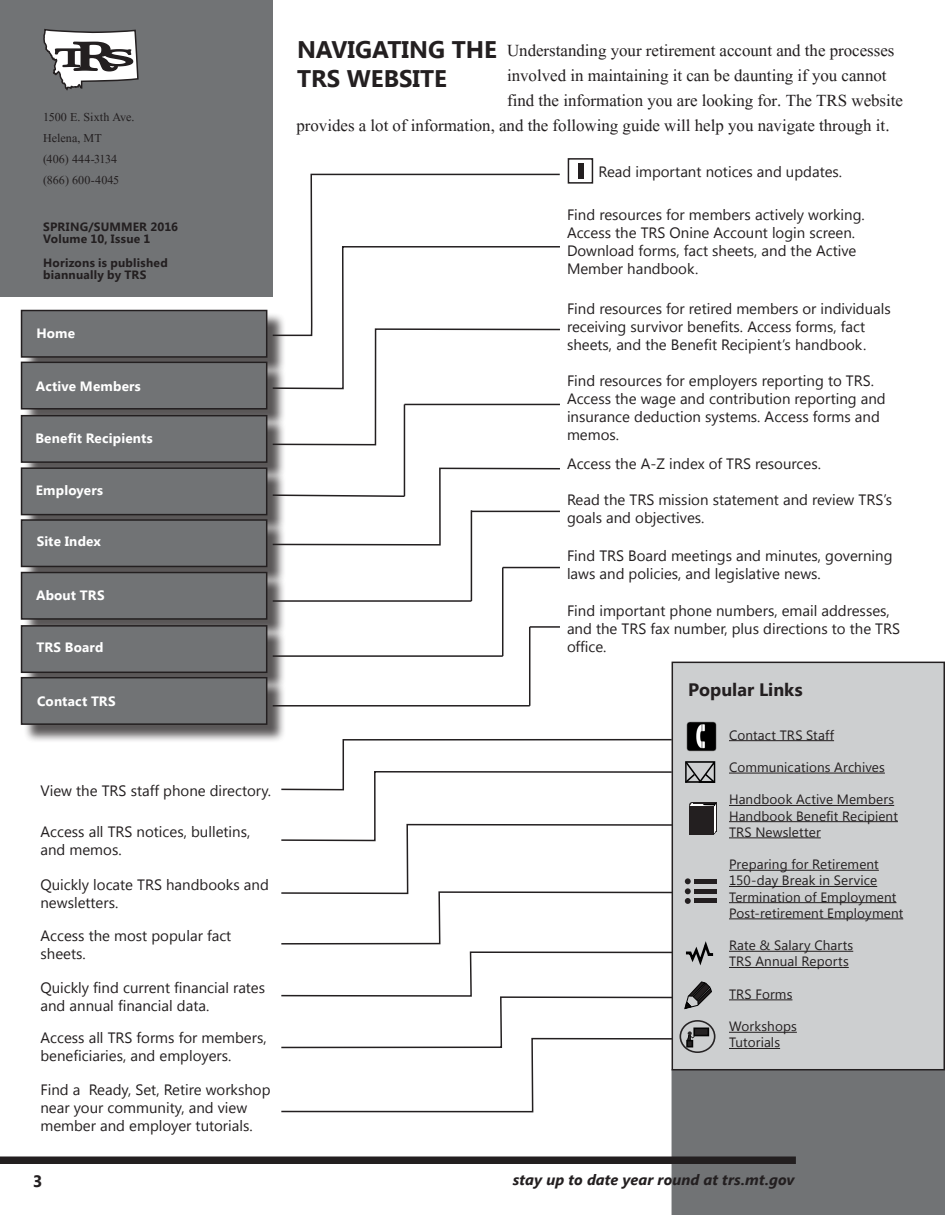
<style>
.page{position:relative;width:945px;height:1215px;background:#fff}
.page>*{position:absolute;margin:0;border:0;box-sizing:border-box;transform-origin:0 0}
.t1{font:700 24px/28.8px "Segoe UI";color:#231f20}
.t2{font:21px "Aparajita";color:#231f20}
.t3{font:700 18px "Segoe UI";color:#231f20}
.t4{font:700 16.5px "Segoe UI";color:#231f20}
.t5{font:15px/18px "Segoe UI";color:#231f20}
.t6{font:15px/21px "Aparajita";letter-spacing:.005em;color:#231f20}
.t7{font:italic 700 15px "Segoe UI";letter-spacing:.005em;color:#231f20}
.t8{font:13.5px/16.2px "Segoe UI";letter-spacing:.01em;color:#231f20}
.t9{font:700 13.5px "Segoe UI";letter-spacing:.015em;color:#fff}
.t10{font:700 12px/12px "Segoe UI";letter-spacing:.015em;color:#231f20}
</style>
<div class="page">
<div style="left:672px;top:1070px;width:272px;height:144px;background:#717375"></div>
<div style="left:672px;top:1069px;width:273px;height:146px;border:2px solid #717375"></div>
<div style="left:0;top:0;width:273px;height:296px;background:#717375"></div>
<svg style="left:43px;top:29px;width:96px;height:62px"></svg>
<div style="left:0;top:1156px;width:796px;height:8px;background:#231f20"></div>
<svg style="left:310px;top:173px;width:250px;height:72px"></svg>
<div style="left:23px;top:312px;width:263px;height:64px;background:#231f20;opacity:.75"></div>
<div style="left:22px;top:310px;width:245px;height:47px;background:#717375"></div>
<div style="left:21px;top:310px;width:246px;height:48px;border:2px solid #231f20"></div>
<div style="left:23px;top:364px;width:263px;height:64px;background:#231f20;opacity:.75"></div>
<div style="left:22px;top:362px;width:245px;height:47px;background:#717375"></div>
<div style="left:21px;top:362px;width:246px;height:48px;border:2px solid #231f20"></div>
<div style="left:23px;top:417px;width:263px;height:64px;background:#231f20;opacity:.75"></div>
<div style="left:22px;top:416px;width:245px;height:46px;background:#717375"></div>
<div style="left:21px;top:415px;width:246px;height:48px;border:2px solid #231f20"></div>
<div style="left:23px;top:470px;width:263px;height:64px;background:#231f20;opacity:.75"></div>
<div style="left:22px;top:468px;width:245px;height:47px;background:#717375"></div>
<div style="left:21px;top:467px;width:246px;height:48px;border:2px solid #231f20"></div>
<div style="left:23px;top:522px;width:263px;height:64px;background:#231f20;opacity:.75"></div>
<div style="left:22px;top:520px;width:245px;height:46px;background:#717375"></div>
<div style="left:21px;top:519px;width:246px;height:48px;border:2px solid #231f20"></div>
<div style="left:23px;top:574px;width:263px;height:64px;background:#231f20;opacity:.75"></div>
<div style="left:22px;top:573px;width:245px;height:46px;background:#717375"></div>
<div style="left:21px;top:572px;width:246px;height:48px;border:2px solid #231f20"></div>
<div style="left:23px;top:627px;width:263px;height:65px;background:#231f20;opacity:.75"></div>
<div style="left:22px;top:626px;width:245px;height:46px;background:#717375"></div>
<div style="left:21px;top:625px;width:246px;height:48px;border:2px solid #231f20"></div>
<div style="left:23px;top:679px;width:263px;height:64px;background:#231f20;opacity:.75"></div>
<div style="left:22px;top:678px;width:245px;height:46px;background:#717375"></div>
<div style="left:21px;top:677px;width:246px;height:48px;border:2px solid #231f20"></div>
<svg style="left:271px;top:245px;width:289px;height:201px"></svg>
<div style="left:672px;top:662px;width:272px;height:408px;background:#cdcfd0"></div>
<div style="left:672px;top:662px;width:273px;height:408px;border:2px solid #231f20"></div>
<hr style="left:729px;top:740px;width:105px;height:1px;background:#231f20">
<hr style="left:729px;top:773px;width:156px;height:1px;background:#231f20">
<hr style="left:729px;top:805px;width:165px;height:1px;background:#231f20">
<hr style="left:729px;top:821px;width:169px;height:1px;background:#231f20">
<hr style="left:729px;top:837px;width:92px;height:1px;background:#231f20">
<hr style="left:729px;top:870px;width:150px;height:1px;background:#231f20">
<hr style="left:729px;top:886px;width:148px;height:1px;background:#231f20">
<hr style="left:729px;top:902px;width:167px;height:1px;background:#231f20">
<hr style="left:729px;top:918px;width:174px;height:1px;background:#231f20">
<hr style="left:729px;top:951px;width:124px;height:1px;background:#231f20">
<hr style="left:729px;top:967px;width:120px;height:1px;background:#231f20">
<hr style="left:729px;top:999px;width:63px;height:1px;background:#231f20">
<hr style="left:729px;top:1032px;width:68px;height:1px;background:#231f20">
<hr style="left:729px;top:1048px;width:51px;height:1px;background:#231f20">
<hr style="left:715px;top:802px;width:2px;height:29px;background:#231f20">
<div style="left:689px;top:806px;width:25px;height:29px;background:#231f20"></div>
<div style="left:689px;top:802px;width:23px;height:6px;background:#231f20;border-radius:3px"></div>
<hr style="left:714px;top:805px;width:2px;height:26px;background:#fff">
<svg style="left:690px;top:802px;width:26px;height:4px"></svg>
<hr style="left:694px;top:879px;width:22px;height:4px;background:#231f20">
<hr style="left:694px;top:889px;width:22px;height:4px;background:#231f20">
<hr style="left:694px;top:899px;width:22px;height:4px;background:#231f20">
<svg style="left:685px;top:878px;width:6px;height:26px"></svg>
<svg style="left:684px;top:981px;width:28px;height:28px"></svg>
<svg style="left:686px;top:941px;width:28px;height:25px"></svg>
<svg style="left:685px;top:761px;width:31px;height:22px"></svg>
<img style="left:686px;top:722px;width:30px;height:30px">
<svg style="left:280px;top:738px;width:394px;height:207px"></svg>
<svg style="left:281px;top:951px;width:393px;height:162px"></svg>
<svg style="left:680px;top:1020px;width:36px;height:33px"></svg>
<hr style="left:273px;top:600px;width:198px;height:2px;background:#231f20">
<hr style="left:471px;top:510px;width:1px;height:91px;background:#231f20">
<hr style="left:273px;top:655px;width:230px;height:2px;background:#231f20">
<hr style="left:502px;top:568px;width:1px;height:88px;background:#231f20">
<hr style="left:503px;top:567px;width:57px;height:1px;background:#231f20">
<hr style="left:273px;top:705px;width:257px;height:2px;background:#231f20">
<hr style="left:529px;top:627px;width:1px;height:79px;background:#231f20">
<hr style="left:530px;top:626px;width:30px;height:2px;background:#231f20">
<svg style="left:271px;top:467px;width:289px;height:79px"></svg>
<hr style="left:404px;top:404px;width:1px;height:92px;background:#231f20">
<hr style="left:404px;top:404px;width:156px;height:1px;background:#231f20">
<div style="left:568px;top:158px;width:25px;height:26px;border:2px solid #231f20"></div>
<div style="left:578px;top:168px;width:6px;height:11px;background:#231f20"></div>
<svg style="left:578px;top:163px;width:6px;height:3px"></svg>
<p class="t6" style="left:43px;top:108px;width:93px">1500 E. Sixth Ave.<br>Helena, MT<br>(406) 444-3134 (866) 600-4045</p>
<p class="t10" style="left:43px;top:220px;width:136px">SPRING/SUMMER 2016<br>Volume 10, Issue 1</p>
<p class="t10" style="left:43px;top:256px;width:126px">Horizons is published biannually by TRS</p>
<p class="t9" style="left:36px;top:323px;width:40px">Home</p>
<p class="t9" style="left:36px;top:376px;width:107px">Active Members</p>
<p class="t9" style="left:35px;top:428px;width:119px">Benefit Recipients</p>
<p class="t9" style="left:36px;top:481px;width:69px">Employers</p>
<p class="t9" style="left:37px;top:532px;width:66px">Site Index</p>
<p class="t9" style="left:36px;top:586px;width:70px">About TRS</p>
<p class="t9" style="left:36px;top:638px;width:69px">TRS Board</p>
<p class="t9" style="left:37px;top:691px;width:80px">Contact TRS</p>
<p class="t5" style="left:40px;top:781px;width:232px">View the TRS staff phone directory.</p>
<p class="t5" style="left:40px;top:822px;width:211px">Access all TRS notices, bulletins, and memos.</p>
<p class="t5" style="left:40px;top:875px;width:230px">Quickly locate TRS handbooks and newsletters.</p>
<p class="t5" style="left:40px;top:926px;width:192px">Access the most popular fact sheets.</p>
<p class="t5" style="left:40px;top:978px;width:226px">Quickly find current financial rates and annual financial data.</p>
<p class="t5" style="left:40px;top:1028px;width:228px">Access all TRS forms for members, beneficiaries, and employers.</p>
<p class="t5" style="left:40px;top:1080px;width:232px">Find a Ready, Set, Retire workshop near your community, and view member and employer tutorials.</p>
<p class="t4" style="left:33px;top:1169px;width:11px">3</p>
<h1 class="t1" style="left:297px;top:34px;width:201px">NAVIGATING THE<br>TRS WEBSITE</h1>
<h2 class="t2" style="left:507px;top:40px;width:389px">Understanding your retirement account and the processes</h2>
<h2 class="t2" style="left:507px;top:65px;width:381px">involved in maintaining it can be daunting if you cannot</h2>
<h2 class="t2" style="left:507px;top:90px;width:398px">find the information you are looking for. The TRS website</h2>
<h2 class="t2" style="left:296px;top:116px;width:595px">provides a lot of information, and the following guide will help you navigate through it.</h2>
<p class="t5" style="left:598px;top:162px;width:245px">Read important notices and updates.</p>
<p class="t5" style="left:567px;top:205px;width:299px">Find resources for members actively working.<br>Access the TRS Onine Account login screen.<br>Download forms, fact sheets, and the Active Member handbook.</p>
<p class="t5" style="left:567px;top:299px;width:325px">Find resources for retired members or individuals receiving survivor benefits. Access forms, fact sheets, and the Benefit Recipient’s handbook.</p>
<p class="t5" style="left:567px;top:371px;width:320px">Find resources for employers reporting to TRS.<br>Access the wage and contribution reporting and insurance deduction systems. Access forms and memos.</p>
<p class="t5" style="left:567px;top:454px;width:256px">Access the A-Z index of TRS resources.</p>
<p class="t5" style="left:567px;top:490px;width:327px">Read the TRS mission statement and review TRS’s goals and objectives.</p>
<p class="t5" style="left:567px;top:546px;width:327px">Find TRS Board meetings and minutes, governing laws and policies, and legislative news.</p>
<p class="t5" style="left:567px;top:601px;width:335px">Find important phone numbers, email addresses, and the TRS fax number, plus directions to the TRS office.</p>
<p class="t3" style="left:688px;top:677px;width:116px">Popular Links</p>
<p class="t8" style="left:729px;top:726px;width:107px">Contact TRS Staff</p>
<p class="t8" style="left:729px;top:758px;width:157px">Communications Archives</p>
<p class="t8" style="left:729px;top:791px;width:170px">Handbook Active Members<br>Handbook Benefit Recipient<br>TRS Newsletter</p>
<p class="t8" style="left:729px;top:856px;width:176px">Preparing for Retirement<br>150-day Break in Service<br>Termination of Employment<br>Post-retirement Employment</p>
<p class="t8" style="left:729px;top:937px;width:126px">Rate &amp; Salary Charts<br>TRS Annual Reports</p>
<p class="t8" style="left:729px;top:985px;width:65px">TRS Forms</p>
<p class="t8" style="left:729px;top:1018px;width:69px">Workshops<br>Tutorials</p>
<p class="t7" style="left:513px;top:1169px;width:283px">stay up to date year round at trs.mt.gov</p>
</div>
